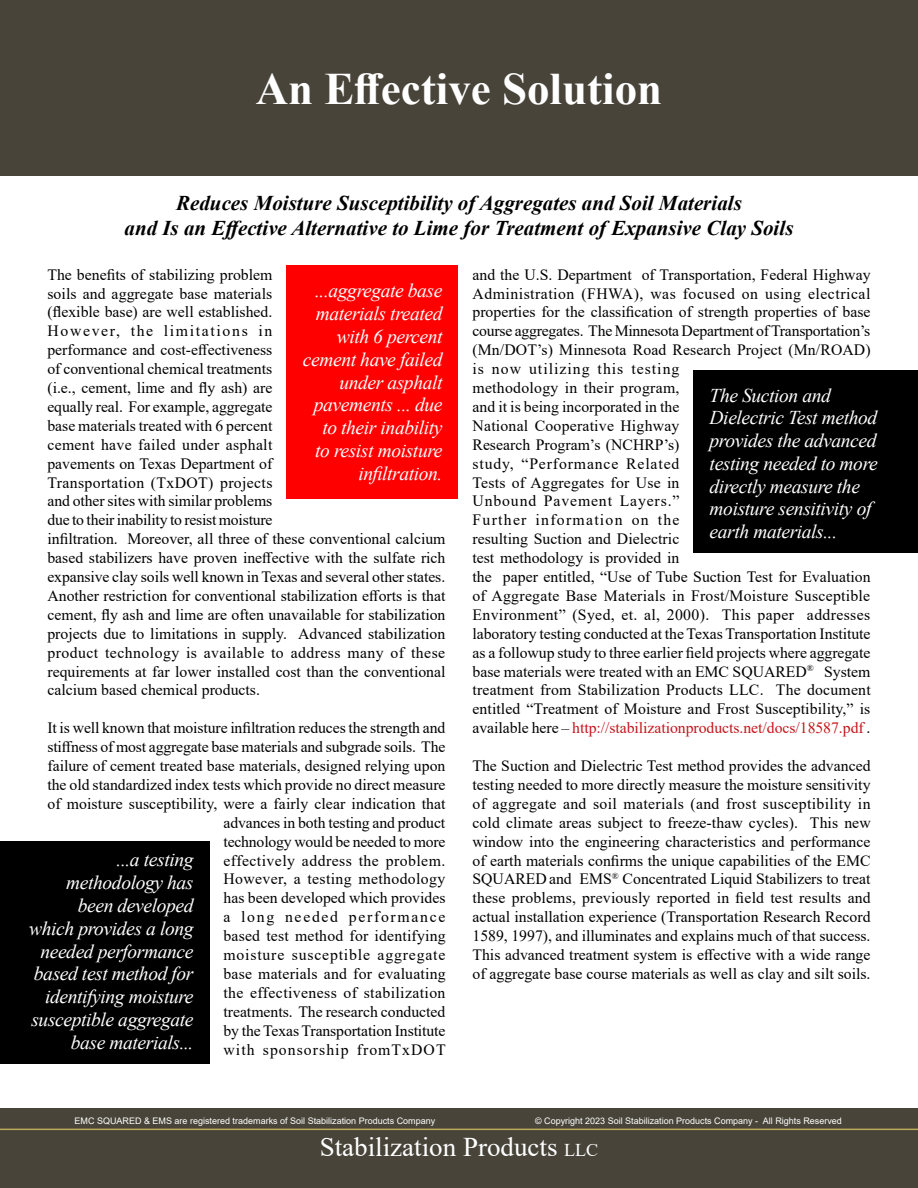
<style>
.page{position:relative;width:918px;height:1188px;background:#fff}
.page>*{position:absolute;margin:0;border:0;box-sizing:border-box;transform-origin:0 0}
.t1{font:700 45px "Times New Roman";color:#fff}
.t2{font:27px "Times New Roman";color:#fff}
.t3{font:italic 700 21px/25.2px "Times New Roman";color:#000;text-align:center}
.t4{font:italic 19.5px/22.8px "Times New Roman";letter-spacing:-.02em;color:#fff;text-align:right}
.t5{font:15.75px/18.9px "Times New Roman";color:#000}
.t6{font:9px "Arial";color:#fff}
.s1{color:#c4161c}
.s2{font-size:18px}
</style>
<div class="page">
<div style="left:0;top:1108px;width:918px;height:80px;background:#484439"></div>
<hr style="left:0;top:1129px;width:918px;height:1px;background:#bbab5a">
<div style="left:0;top:0;width:918px;height:176px;background:#484439"></div>
<div style="left:0;top:841px;width:210px;height:222px;background:#000"></div>
<div style="left:286px;top:266px;width:172px;height:233px;background:#f00"></div>
<div style="left:693px;top:370px;width:225px;height:182px;background:#000"></div>
<h1 class="t1" style="left:256px;top:57px;width:408px">An Effective Solution</h1>
<h3 class="t3" style="left:125px;top:189px;width:670px">Reduces Moisture Susceptibility of Aggregates and Soil Materials<br>and Is an Effective Alternative to Lime for Treatment of Expansive Clay Soils</h3>
<p class="t5" style="left:47px;top:264px;width:400px">The benefits of stabilizing problem<br>soils and aggregate base materials<br>(flexible base) are well established.<br>However, the limitations in<br>performance and cost-effectiveness<br>of conventional chemical treatments<br>(i.e., cement, lime and fly ash) are<br>equally real. For example, aggregate<br>base materials treated with 6 percent<br>cement have failed under asphalt<br>pavements on Texas Department of<br>Transportation (TxDOT) projects<br>and other sites with similar problems<br>due to their inability to resist moisture<br>infiltration. Moreover, all three of these conventional calcium based stabilizers have proven ineffective with the sulfate rich expansive clay soils well known in Texas and several other states.<br>Another restriction for conventional stabilization efforts is that cement, fly ash and lime are often unavailable for stabilization projects due to limitations in supply. Advanced stabilization product technology is available to address many of these requirements at far lower installed cost than the conventional calcium based chemical products.</p>
<p class="t5" style="left:47px;top:718px;width:400px;text-align:right">It is well known that moisture infiltration reduces the strength and stiffness of most aggregate base materials and subgrade soils. The failure of cement treated base materials, designed relying upon the old standardized index tests which provide no direct measure of moisture susceptibility, were a fairly clear indication that advances in both testing and product<br>technology would be needed to more<br>effectively address the problem.<br>However, a testing methodology<br>has been developed which provides<br>a long needed performance<br>based test method for identifying<br>moisture susceptible aggregate<br>base materials and for evaluating<br>the effectiveness of stabilization<br>treatments. The research conducted<br>by the Texas Transportation Institute<br>with sponsorship fromTxDOT</p>
<p class="t4" style="left:303px;top:279px;width:141px">...aggregate base materials treated with 6 percent cement have failed under asphalt pavements ... due to their inability to resist moisture infiltration.</p>
<p class="t4" style="left:29px;top:848px;width:166px">...a testing methodology has been developed which provides a long needed performance based test method for identifying moisture susceptible aggregate base materials...</p>
<p class="t5" style="left:472px;top:264px;width:400px">and the U.S. Department of Transportation, Federal Highway Administration (FHWA), was focused on using electrical properties for the classification of strength properties of base course aggregates. The Minnesota Department of Transportation’s (Mn/DOT’s) Minnesota Road Research Project (Mn/ROAD) is now utilizing this testing<br>methodology in their program,<br>and it is being incorporated in the<br>National Cooperative Highway<br>Research Program’s (NCHRP’s)<br>study, “Performance Related<br>Tests of Aggregates for Use in<br>Unbound Pavement Layers.”<br>Further information on the<br>resulting Suction and Dielectric<br>test methodology is provided in<br>the paper entitled, “Use of Tube Suction Test for Evaluation of Aggregate Base Materials in Frost/Moisture Susceptible Environment” (Syed, et. al, 2000). This paper addresses laboratory testing conducted at the Texas Transportation Institute as a followup study to three earlier field projects where aggregate base materials were treated with an EMC SQUARED<sup>®</sup> System treatment from Stabilization Products LLC. The document entitled “Treatment of Moisture and Frost Susceptibility,” is available here – <span class="s1">http://stabilizationproducts.net/docs/18587.pdf</span> .</p>
<p class="t5" style="left:472px;top:756px;width:400px;text-align:justify">The Suction and Dielectric Test method provides the advanced testing needed to more directly measure the moisture sensitivity of aggregate and soil materials (and frost susceptibility in cold climate areas subject to freeze-thaw cycles). This new window into the engineering characteristics and performance of earth materials confirms the unique capabilities of the EMC SQUAREDand EMS<sup>®</sup> Concentrated Liquid Stabilizers to treat these problems, previously reported in field test results and actual installation experience (Transportation Research Record 1589, 1997), and illuminates and explains much of that success.<br>This advanced treatment system is effective with a wide range of aggregate base course materials as well as clay and silt soils.</p>
<p class="t4" style="left:710px;top:383px;width:170px;text-align:left">The Suction and<br>Dielectric Test method provides the advanced testing needed to more directly measure the moisture sensitivity of earth materials...</p>
<p class="t6" style="left:75px;top:1115px;width:362px">EMC SQUARED &amp; EMS are registered trademarks of Soil Stabilization Products Company</p>
<h2 class="t2" style="left:320px;top:1128px;width:280px">Stabilization Products <span class="s2">LLC</span></h2>
<p class="t6" style="left:535px;top:1115px;width:308px">© Copyright 2023 Soil Stabilization Products Company - All Rights Reserved</p>
</div>
